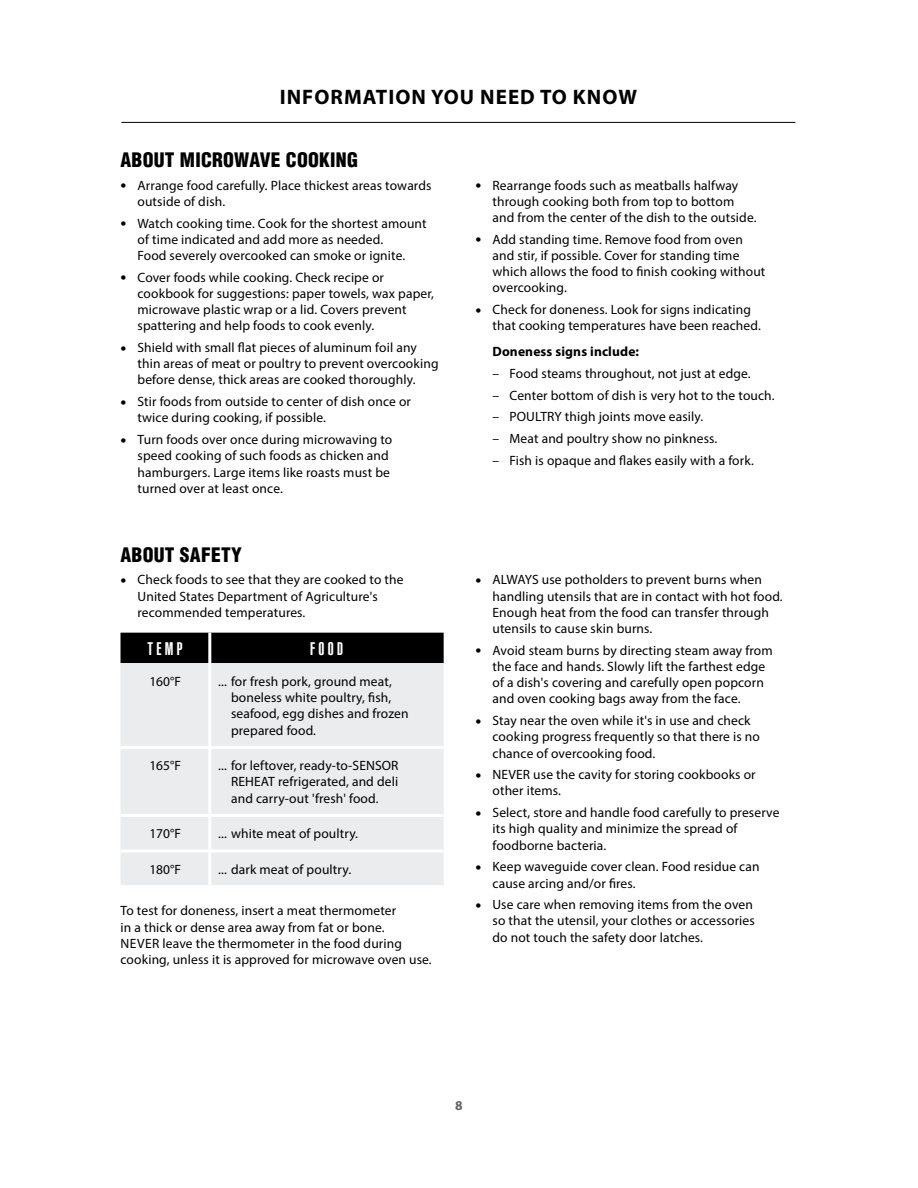
<style>
.page{position:relative;width:918px;height:1188px;background:#fff}
.page>*{position:absolute;margin:0;border:0;box-sizing:border-box;transform-origin:0 0}
.t1{font:700 21px "Myriad Pro";letter-spacing:.05em;color:#000}
.t2{font:900 condensed 19.5px "Helvetica";letter-spacing:.01em;color:#000}
.t3{font:900 extra-condensed 18px "Helvetica";letter-spacing:.185em;color:#fff}
.t4{font:13.5px/16.2px "Myriad Pro";letter-spacing:.01em;color:#000}
.t5{font:700 13.5px "Myriad Pro";letter-spacing:.01em;color:#000}
.t6{font:700 13.5px "Myriad Pro";color:#626264}
.s1{font-size:21px}
</style>
<div class="page">
<hr style="left:121px;top:122px;width:674px;height:1px;background:#000">
<div style="left:121px;top:633px;width:323px;height:30px;background:#000"></div>
<div style="left:121px;top:663px;width:323px;height:222px;background:#ebeced"></div>
<hr style="left:208px;top:663px;width:3px;height:83px;background:#fff">
<hr style="left:121px;top:746px;width:323px;height:3px;background:#fff">
<hr style="left:208px;top:749px;width:3px;height:65px;background:#fff">
<hr style="left:121px;top:814px;width:323px;height:3px;background:#fff">
<hr style="left:208px;top:817px;width:3px;height:33px;background:#fff">
<hr style="left:121px;top:850px;width:323px;height:3px;background:#fff">
<hr style="left:208px;top:853px;width:3px;height:32px;background:#fff">
<hr style="left:208px;top:633px;width:3px;height:30px;background:#fff">
<h1 class="t1" style="left:280px;top:89px;width:359px">INFORMATION YOU NEED TO KNOW</h1>
<h2 class="t2" style="left:121px;top:151px;width:239px">ABOUT MICROWAVE COOKING</h2>
<p class="t4" style="left:138px;top:178px;width:295px;text-indent:-17px"><span class="s1">•</span> Arrange food carefully. Place thickest areas towards outside of dish.</p>
<p class="t4" style="left:138px;top:216px;width:291px;text-indent:-17px"><span class="s1">•</span> Watch cooking time. Cook for the shortest amount of time indicated and add more as needed.<br>Food severely overcooked can smoke or ignite.</p>
<p class="t4" style="left:138px;top:270px;width:298px;text-indent:-17px"><span class="s1">•</span> Cover foods while cooking. Check recipe or cookbook for suggestions: paper towels, wax paper, microwave plastic wrap or a lid. Covers prevent spattering and help foods to cook evenly.</p>
<p class="t4" style="left:138px;top:341px;width:303px;text-indent:-17px"><span class="s1">•</span> Shield with small flat pieces of aluminum foil any thin areas of meat or poultry to prevent overcooking before dense, thick areas are cooked thoroughly.</p>
<p class="t4" style="left:138px;top:395px;width:275px;text-indent:-17px"><span class="s1">•</span> Stir foods from outside to center of dish once or twice during cooking, if possible.</p>
<p class="t4" style="left:138px;top:433px;width:256px;text-indent:-17px"><span class="s1">•</span> Turn foods over once during microwaving to speed cooking of such foods as chicken and hamburgers. Large items like roasts must be turned over at least once.</p>
<h2 class="t2" style="left:121px;top:546px;width:123px">ABOUT SAFETY</h2>
<p class="t4" style="left:138px;top:573px;width:268px;text-indent:-17px"><span class="s1">•</span> Check foods to see that they are cooked to the<br>United States Department of Agriculture's recommended temperatures.</p>
<h3 class="t3" style="left:148px;top:642px;width:37px">TEMP</h3>
<h3 class="t3" style="left:310px;top:642px;width:34px">FOOD</h3>
<p class="t4" style="left:149px;top:675px;width:33px">160°F</p>
<p class="t4" style="left:231px;top:675px;width:179px;text-indent:-13px">... for fresh pork, ground meat, boneless white poultry, fish, seafood, egg dishes and frozen prepared food.</p>
<p class="t4" style="left:149px;top:759px;width:33px">165°F</p>
<p class="t4" style="left:231px;top:759px;width:169px;text-align:justify;text-indent:-13px">... for leftover, ready-to-SENSOR REHEAT refrigerated, and deli and carry-out 'fresh' food.</p>
<p class="t4" style="left:149px;top:827px;width:33px">170°F</p>
<p class="t4" style="left:218px;top:827px;width:141px">... white meat of poultry.</p>
<p class="t4" style="left:149px;top:863px;width:33px">180°F</p>
<p class="t4" style="left:218px;top:863px;width:134px">... dark meat of poultry.</p>
<p class="t4" style="left:121px;top:904px;width:313px">To test for doneness, insert a meat thermometer<br>in a thick or dense area away from fat or bone.<br>NEVER leave the thermometer in the food during cooking, unless it is approved for microwave oven use.</p>
<p class="t4" style="left:493px;top:178px;width:266px;text-indent:-17px"><span class="s1">•</span> Rearrange foods such as meatballs halfway through cooking both from top to bottom and from the center of the dish to the outside.</p>
<p class="t4" style="left:493px;top:233px;width:274px;text-indent:-17px"><span class="s1">•</span> Add standing time. Remove food from oven and stir, if possible. Cover for standing time which allows the food to finish cooking without overcooking.</p>
<p class="t4" style="left:493px;top:303px;width:270px;text-indent:-17px"><span class="s1">•</span> Check for doneness. Look for signs indicating that cooking temperatures have been reached.</p>
<p class="t5" style="left:493px;top:347px;width:148px">Doneness signs include:</p>
<p class="t4" style="left:493px;top:367px;width:260px">– Food steams throughout, not just at edge.</p>
<p class="t4" style="left:493px;top:389px;width:284px">– Center bottom of dish is very hot to the touch.</p>
<p class="t4" style="left:493px;top:410px;width:212px">– POULTRY thigh joints move easily.</p>
<p class="t4" style="left:493px;top:432px;width:226px">– Meat and poultry show no pinkness.</p>
<p class="t4" style="left:493px;top:454px;width:263px">– Fish is opaque and flakes easily with a fork.</p>
<p class="t4" style="left:493px;top:573px;width:292px;text-indent:-17px"><span class="s1">•</span> ALWAYS use potholders to prevent burns when handling utensils that are in contact with hot food.<br>Enough heat from the food can transfer through utensils to cause skin burns.</p>
<p class="t4" style="left:493px;top:644px;width:282px;text-indent:-17px"><span class="s1">•</span> Avoid steam burns by directing steam away from the face and hands. Slowly lift the farthest edge of a dish's covering and carefully open popcorn and oven cooking bags away from the face.</p>
<p class="t4" style="left:493px;top:714px;width:269px;text-indent:-17px"><span class="s1">•</span> Stay near the oven while it's in use and check cooking progress frequently so that there is no chance of overcooking food.</p>
<p class="t4" style="left:493px;top:768px;width:265px;text-indent:-17px"><span class="s1">•</span> NEVER use the cavity for storing cookbooks or other items.</p>
<p class="t4" style="left:493px;top:806px;width:288px;text-indent:-17px"><span class="s1">•</span> Select, store and handle food carefully to preserve its high quality and minimize the spread of foodborne bacteria.</p>
<p class="t4" style="left:493px;top:860px;width:269px;text-indent:-17px"><span class="s1">•</span> Keep waveguide cover clean. Food residue can cause arcing and/or fires.</p>
<p class="t4" style="left:493px;top:898px;width:264px;text-indent:-17px"><span class="s1">•</span> Use care when removing items from the oven so that the utensil, your clothes or accessories do not touch the safety door latches.</p>
<p class="t6" style="left:455px;top:1100px;width:9px">8</p>
</div>
